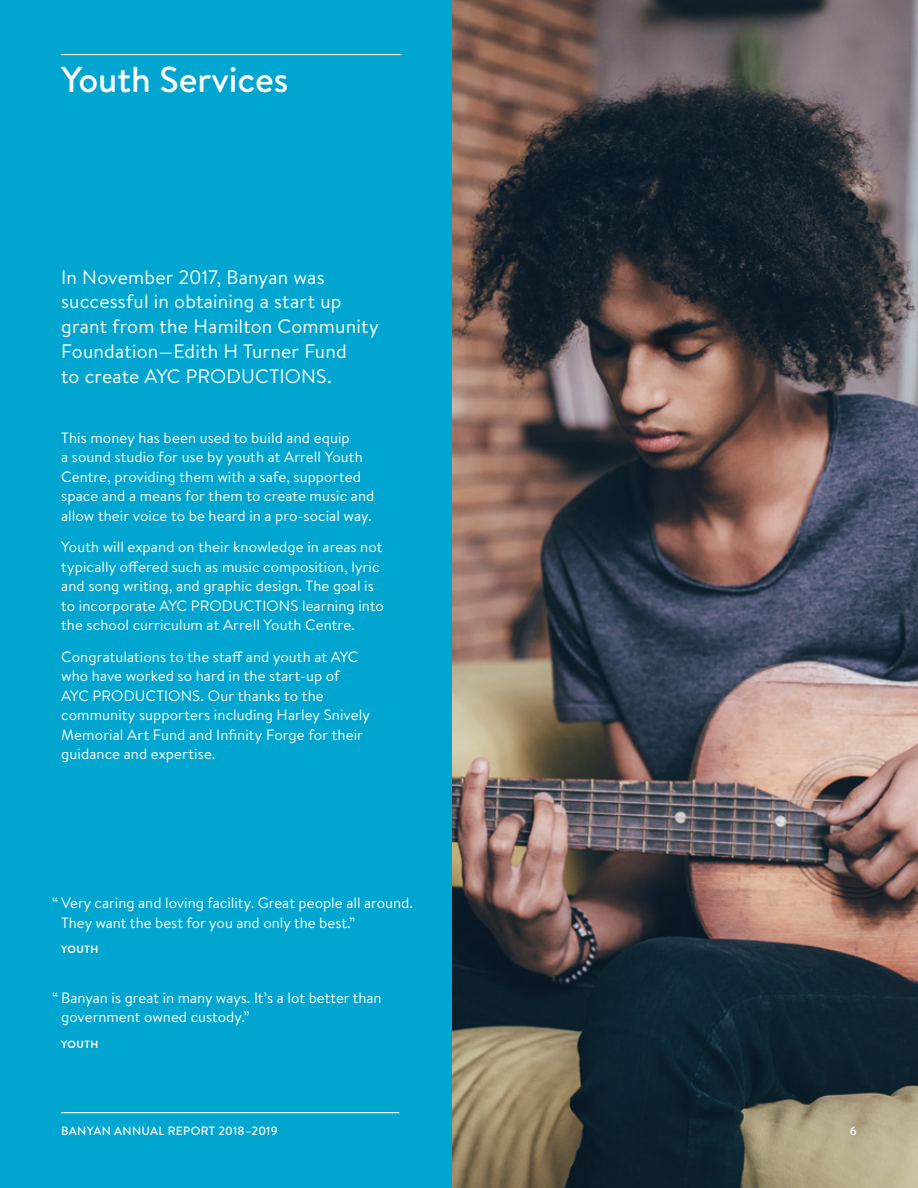
<style>
.page{position:relative;width:918px;height:1188px;background:#fff}
.page>*{position:absolute;margin:0;border:0;box-sizing:border-box;transform-origin:0 0}
.t1{font:500 36px "Brandon Text";color:#fff}
.t2{font:19.5px/24.8px "Brandon Text";letter-spacing:.01em;color:#fff}
.t3{font:15px/19.5px "Brandon Text";letter-spacing:.005em;color:#fff}
.t4{font:500 12px "Brandon Text";letter-spacing:.025em;color:#fff}
.t5{font:700 10.5px "Brandon Text";letter-spacing:.045em;color:#fff}
</style>
<div class="page">
<div style="left:0;top:0;width:452px;height:1188px;background:#00a6cf"></div>
<hr style="left:61px;top:1112px;width:338px;height:1px;background:#fff">
<hr style="left:61px;top:54px;width:340px;height:1px;background:#fff">
<img style="left:452px;top:0;width:466px;height:1188px">
<h1 class="t1" style="left:61px;top:55px;width:229px">Youth Services</h1>
<h2 class="t2" style="left:61px;top:264px;width:319px">In November 2017, Banyan was successful in obtaining a start up grant from the Hamilton Community<br>Foundation—Edith H Turner Fund<br>to create AYC PRODUCTIONS.</h2>
<p class="t3" style="left:61px;top:427px;width:315px">This money has been used to build and equip<br>a sound studio for use by youth at Arrell Youth Centre, providing them with a safe, supported space and a means for them to create music and allow their voice to be heard in a pro-social way.</p>
<p class="t3" style="left:61px;top:537px;width:324px">Youth will expand on their knowledge in areas not typically offered such as music composition, lyric and song writing, and graphic design. The goal is to incorporate AYC PRODUCTIONS learning into the school curriculum at Arrell Youth Centre.</p>
<p class="t3" style="left:61px;top:646px;width:310px">Congratulations to the staff and youth at AYC who have worked so hard in the start-up of AYC PRODUCTIONS. Our thanks to the community supporters including Harley Snively Memorial Art Fund and Infinity Forge for their guidance and expertise.</p>
<p class="t3" style="left:61px;top:893px;width:353px;text-indent:-9px">“ Very caring and loving facility. Great people all around.<br>They want the best for you and only the best.”</p>
<p class="t5" style="left:61px;top:942px;width:39px">YOUTH</p>
<p class="t3" style="left:61px;top:987px;width:322px;text-indent:-9px">“ Banyan is great in many ways. It’s a lot better than government owned custody.”</p>
<p class="t5" style="left:61px;top:1037px;width:39px">YOUTH</p>
<p class="t4" style="left:61px;top:1122px;width:218px">BANYAN ANNUAL REPORT 2018–2019</p>
<p class="t4" style="left:850px;top:1122px;width:8px">6</p>
</div>
